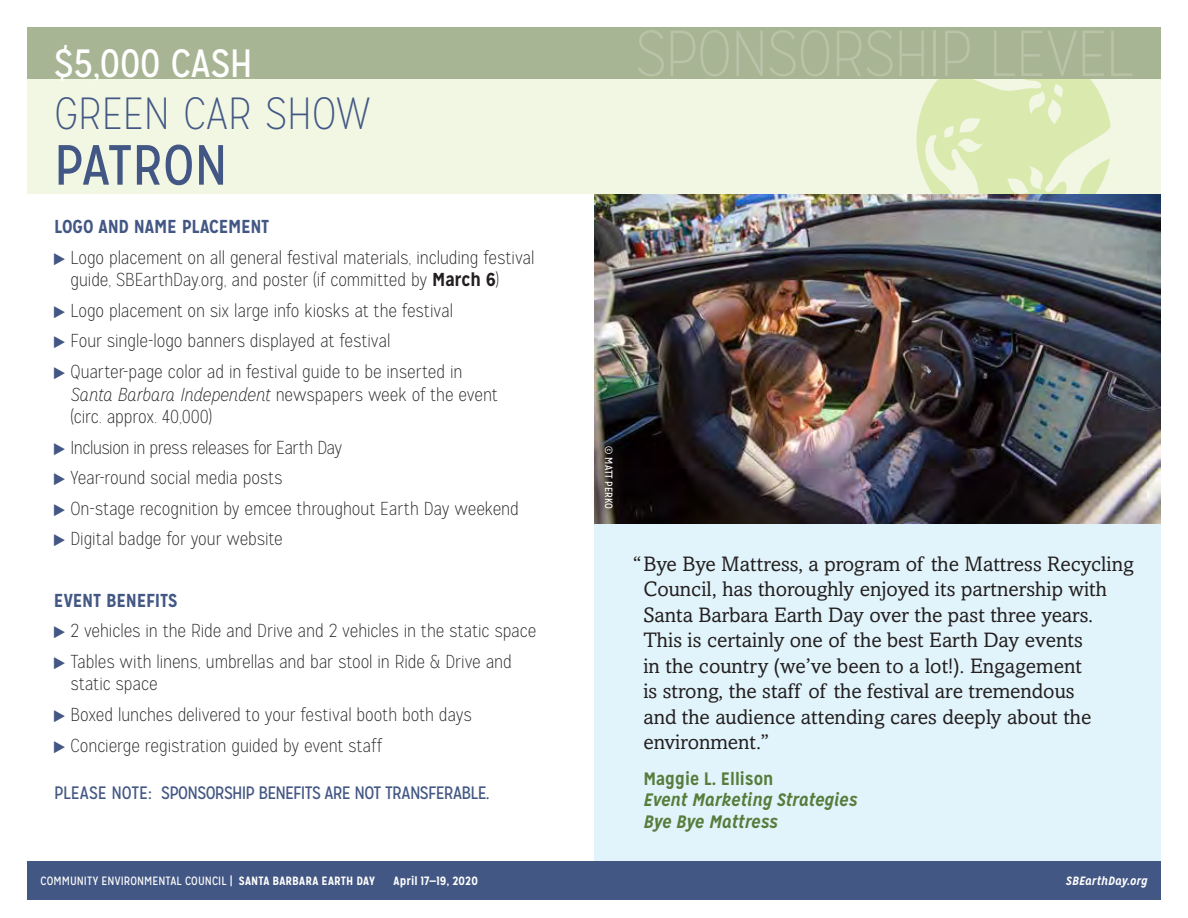
<style>
.page{position:relative;width:1188px;height:918px;background:#fff}
.page>*{position:absolute;margin:0;border:0;box-sizing:border-box;transform-origin:0 0}
.t1{font:56.55px "Mission Gothic";color:#435784}
.t2{font:100 45px "Mission Gothic";color:#435784}
.t3{font:39.45px "Mission Gothic";letter-spacing:-.005em;color:#fff}
.t4{font:21px/25.5px "Amasis";color:#231f20}
.t5{font:100 18.75px/30.6px "Mission Gothic";letter-spacing:-.005em;color:#231f20}
.t6{font:700 18.75px "Mission Gothic";letter-spacing:-.015em;color:#435784}
.t7{font:18px "Mission Gothic";letter-spacing:-.04em;color:#435784}
.t8{font:italic 700 18px/21.6px "Mission Gothic";color:#577d3d}
.t9{font:700 18px "Mission Gothic";color:#577d3d}
.t10{font:12px "Mission Gothic";letter-spacing:.005em;color:#fff}
.t11{font:700 12px "Mission Gothic";letter-spacing:.01em;color:#fff}
.t12{font:italic 700 12px "Mission Gothic";letter-spacing:.005em;color:#fff}
.t13{font:10.5px "Mission Gothic";color:#fff}
.s1{font-weight:700}
.s2{font-style:italic}
</style>
<div class="page">
<div style="left:594px;top:481px;width:567px;height:399px;background:#e2f4fb"></div>
<img style="left:594px;top:193px;width:567px;height:331px">
<div style="left:27px;top:27px;width:1133px;height:166px;background:#f1f7e3"></div>
<svg style="left:917px;top:79px;width:194px;height:114px"></svg>
<div style="left:27px;top:28px;width:1134px;height:51px;background:#a8b594"></div>
<div style="left:591px;top:433px;width:36px;height:89px;background:#231f20;opacity:.75"></div>
<div style="left:27px;top:861px;width:1134px;height:39px;background:#435784"></div>
<h3 class="t3" style="left:54px;top:39px;width:200px">$5,000 CASH</h3>
<h2 class="t2" style="left:54px;top:88px;width:317px">GREEN CAR SHOW</h2>
<h1 class="t1" style="left:54px;top:131px;width:175px">PATRON</h1>
<p class="t6" style="left:54px;top:215px;width:217px">LOGO AND NAME PLACEMENT</p>
<p class="t5" style="left:70px;top:246px;width:466px;line-height:22.5px">Logo placement on all general festival materials, including festival guide, SBEarthDay.org, and poster (if committed by <span class="s1">March 6</span>)</p>
<p class="t5" style="left:70px;top:295px;width:393px">Logo placement on six large info kiosks at the festival<br>Four single-logo banners displayed at festival<br>Quarter-page color ad in festival guide to be inserted in</p>
<p class="t5" style="left:70px;top:383px;width:429px;line-height:22.5px"><span class="s2">Santa Barbara Independent</span> newspapers week of the event (circ. approx. 40,000)</p>
<p class="t5" style="left:70px;top:432px;width:450px">Inclusion in press releases for Earth Day<br>Year-round social media posts<br>On-stage recognition by emcee throughout Earth Day weekend Digital badge for your website</p>
<p class="t6" style="left:54px;top:588px;width:125px">EVENT BENEFITS</p>
<p class="t5" style="left:70px;top:616px;width:467px">2 vehicles in the Ride and Drive and 2 vehicles in the static space<br>Tables with linens, umbrellas and bar stool in Ride &amp; Drive and</p>
<p class="t5" style="left:70px;top:669px;width:403px">static space<br>Boxed lunches delivered to your festival booth both days<br>Concierge registration guided by event staff</p>
<p class="t7" style="left:54px;top:782px;width:437px">PLEASE NOTE: SPONSORSHIP BENEFITS ARE NOT TRANSFERABLE.</p>
<p class="t13" style="left:615px;top:446px;width:64px;rotate:90deg">© MATT PERKO</p>
<p class="t4" style="left:643px;top:551px;width:492px;text-indent:-10px">“Bye Bye Mattress, a program of the Mattress Recycling Council, has thoroughly enjoyed its partnership with Santa Barbara Earth Day over the past three years.<br>This is certainly one of the best Earth Day events<br>in the country (we’ve been to a lot!). Engagement<br>is strong, the staff of the festival are tremendous<br>and the audience attending cares deeply about the environment.”</p>
<p class="t9" style="left:643px;top:767px;width:132px">Maggie L. Ellison</p>
<p class="t8" style="left:643px;top:789px;width:216px">Event Marketing Strategies<br>Bye Bye Mattress</p>
<p class="t10" style="left:40px;top:873px;width:336px">COMMUNITY ENVIRONMENTAL COUNCIL | <span class="s1">SANTA BARBARA EARTH DAY</span></p>
<p class="t11" style="left:394px;top:873px;width:86px">April 17—19, 2020</p>
<p class="t12" style="left:1066px;top:873px;width:83px">SBEarthDay.org</p>
</div>
